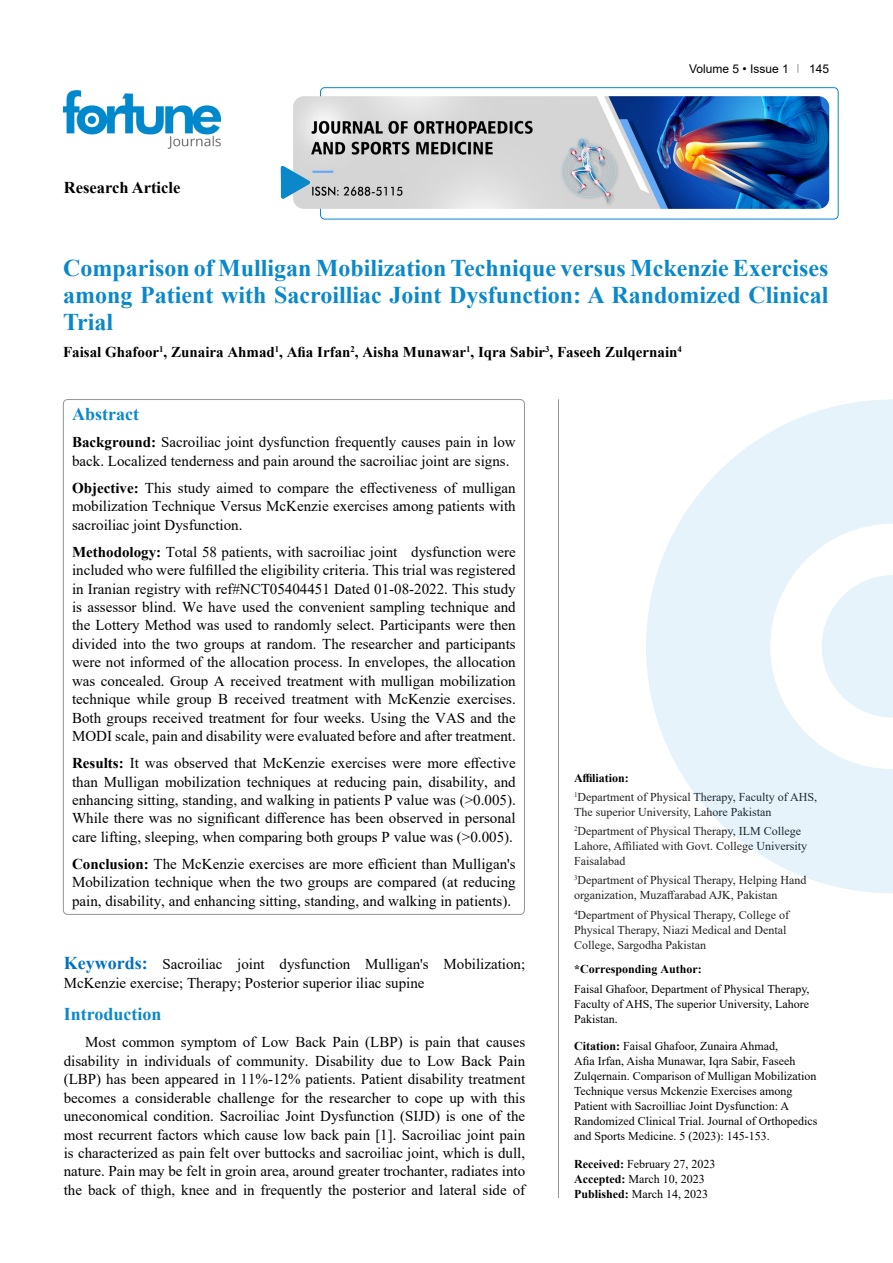
<style>
.page{position:relative;width:893px;height:1263px;background:#fff}
.page>*{position:absolute;margin:0;border:0;box-sizing:border-box;transform-origin:0 0}
.t1{font:700 24px/27px "Times New Roman";color:#0a88ca;text-align:justify}
.t2{font:700 18px "Times New Roman";color:#0a88ca}
.t3{font:700 16.5px "Times New Roman";color:#000}
.t4{font:15px/18.5px "Times New Roman";color:#000;text-align:justify}
.t5{font:700 15px "Times New Roman";color:#000}
.t6{font:12px/15px "Times New Roman";color:#000}
.t7{font:12px/15px "Times New Roman";color:#212121}
.t8{font:700 12px "Times New Roman";color:#000}
.t9{font:12px "Arial";color:#000}
.s1{font-weight:700}
.s2{font-weight:700;font-size:18px;color:#0070c0}
.s3{font-weight:700;color:#000}
</style>
<div class="page">
<div style="left:320px;top:87px;width:518px;height:132px;border:1px solid #0a88ca;border-radius:4px"></div>
<img style="left:64px;top:90px;width:157px;height:59px">
<img style="left:293px;top:96px;width:536px;height:113px">
<svg style="left:281px;top:166px;width:29px;height:33px"></svg>
<svg style="left:646px;top:399px;width:247px;height:494px;fill:#e6f3fa"></svg>
<svg style="left:822px;top:575px;width:71px;height:143px"></svg>
<hr style="left:558px;top:399px;width:1px;height:799px;background:#939598">
<p class="t3" style="left:64px;top:175px;width:118px">Research Article</p>
<p class="t9" style="left:689px;top:60px;width:101px">Volume 5 • Issue 1</p>
<p class="t9" style="left:809px;top:60px;width:22px">145</p>
<h1 class="t1" style="left:63px;top:254px;width:767px">Comparison of Mulligan Mobilization Technique versus Mckenzie Exercises among Patient with Sacroilliac Joint Dysfunction: A Randomized Clinical Trial</h1>
<p class="t5" style="left:63px;top:341px;width:620px">Faisal Ghafoor<sup>1</sup>, Zunaira Ahmad<sup>1</sup>, Afia Irfan<sup>2</sup>, Aisha Munawar<sup>1</sup>, Iqra Sabir<sup>3</sup>, Faseeh Zulqernain<sup>4</sup></p>
<p class="t2" style="left:72px;top:401px;width:68px">Abstract</p>
<p class="t4" style="left:72px;top:433px;width:445px"><span class="s1">Background:</span> Sacroiliac joint dysfunction frequently causes pain in low back. Localized tenderness and pain around the sacroiliac joint are signs.</p>
<p class="t4" style="left:72px;top:478px;width:445px"><span class="s1">Objective:</span> This study aimed to compare the effectiveness of mulligan mobilization Technique Versus McKenzie exercises among patients with sacroiliac joint Dysfunction.</p>
<p class="t4" style="left:72px;top:542px;width:445px"><span class="s1">Methodology:</span> Total 58 patients, with sacroiliac joint dysfunction were included who were fulfilled the eligibility criteria. This trial was registered in Iranian registry with ref#NCT05404451 Dated 01-08-2022. This study is assessor blind. We have used the convenient sampling technique and the Lottery Method was used to randomly select. Participants were then divided into the two groups at random. The researcher and participants were not informed of the allocation process. In envelopes, the allocation was concealed. Group A received treatment with mulligan mobilization technique while group B received treatment with McKenzie exercises.<br>Both groups received treatment for four weeks. Using the VAS and the MODI scale, pain and disability were evaluated before and after treatment.</p>
<p class="t4" style="left:72px;top:753px;width:445px"><span class="s1">Results:</span> It was observed that McKenzie exercises were more effective than Mulligan mobilization techniques at reducing pain, disability, and enhancing sitting, standing, and walking in patients P value was (&gt;0.005).<br>While there was no significant difference has been observed in personal care lifting, sleeping, when comparing both groups P value was (&gt;0.005).</p>
<p class="t4" style="left:72px;top:854px;width:445px"><span class="s1">Conclusion:</span> The McKenzie exercises are more efficient than Mulligan's Mobilization technique when the two groups are compared (at reducing pain, disability, and enhancing sitting, standing, and walking in patients).</p>
<p class="t4" style="left:64px;top:954px;width:463px"><span class="s2">Keywords:</span> Sacroiliac joint dysfunction Mulligan's Mobilization;<br>McKenzie exercise; Therapy; Posterior superior iliac supine</p>
<p class="t2" style="left:64px;top:1001px;width:99px">Introduction</p>
<p class="t4" style="left:64px;top:1032px;width:463px;text-indent:21px">Most common symptom of Low Back Pain (LBP) is pain that causes disability in individuals of community. Disability due to Low Back Pain (LBP) has been appeared in 11%-12% patients. Patient disability treatment becomes a considerable challenge for the researcher to cope up with this uneconomical condition. Sacroiliac Joint Dysfunction (SIJD) is one of the most recurrent factors which cause low back pain [1]. Sacroiliac joint pain is characterized as pain felt over buttocks and sacroiliac joint, which is dull, nature. Pain may be felt in groin area, around greater trochanter, radiates into the back of thigh, knee and in frequently the posterior and lateral side of</p>
<p class="t7" style="left:574px;top:767px;width:245px;line-height:19.2px"><span class="s3">Affiliation:<br></span><sup>1</sup>Department of Physical Therapy, Faculty of AHS,</p>
<p class="t7" style="left:574px;top:802px;width:229px;line-height:19.2px">The superior University, Lahore Pakistan<br><sup>2</sup>Department of Physical Therapy, ILM College</p>
<p class="t7" style="left:574px;top:838px;width:235px">Lahore, Affiliated with Govt. College University<br>Faisalabad</p>
<p class="t7" style="left:574px;top:872px;width:234px"><sup>3</sup>Department of Physical Therapy, Helping Hand organization, Muzaffarabad AJK, Pakistan</p>
<p class="t7" style="left:574px;top:907px;width:217px"><sup>4</sup>Department of Physical Therapy, College of<br>Physical Therapy, Niazi Medical and Dental<br>College, Sargodha Pakistan</p>
<p class="t8" style="left:574px;top:961px;width:129px">*Corresponding Author:</p>
<p class="t6" style="left:574px;top:981px;width:237px;text-align:justify">Faisal Ghafoor, Department of Physical Therapy, Faculty of AHS, The superior University, Lahore Pakistan.</p>
<p class="t6" style="left:574px;top:1038px;width:245px"><span class="s1">Citation:</span> Faisal Ghafoor, Zunaira Ahmad,<br>Afia Irfan, Aisha Munawar, Iqra Sabir, Faseeh Zulqernain. Comparison of Mulligan Mobilization Technique versus Mckenzie Exercises among Patient with Sacroilliac Joint Dysfunction: A Randomized Clinical Trial. Journal of Orthopedics and Sports Medicine. 5 (2023): 145-153.</p>
<p class="t6" style="left:574px;top:1156px;width:143px"><span class="s1">Received:</span> February 27, 2023<br><span class="s1">Accepted:</span> March 10, 2023<br><span class="s1">Published:</span> March 14, 2023</p>
</div>
